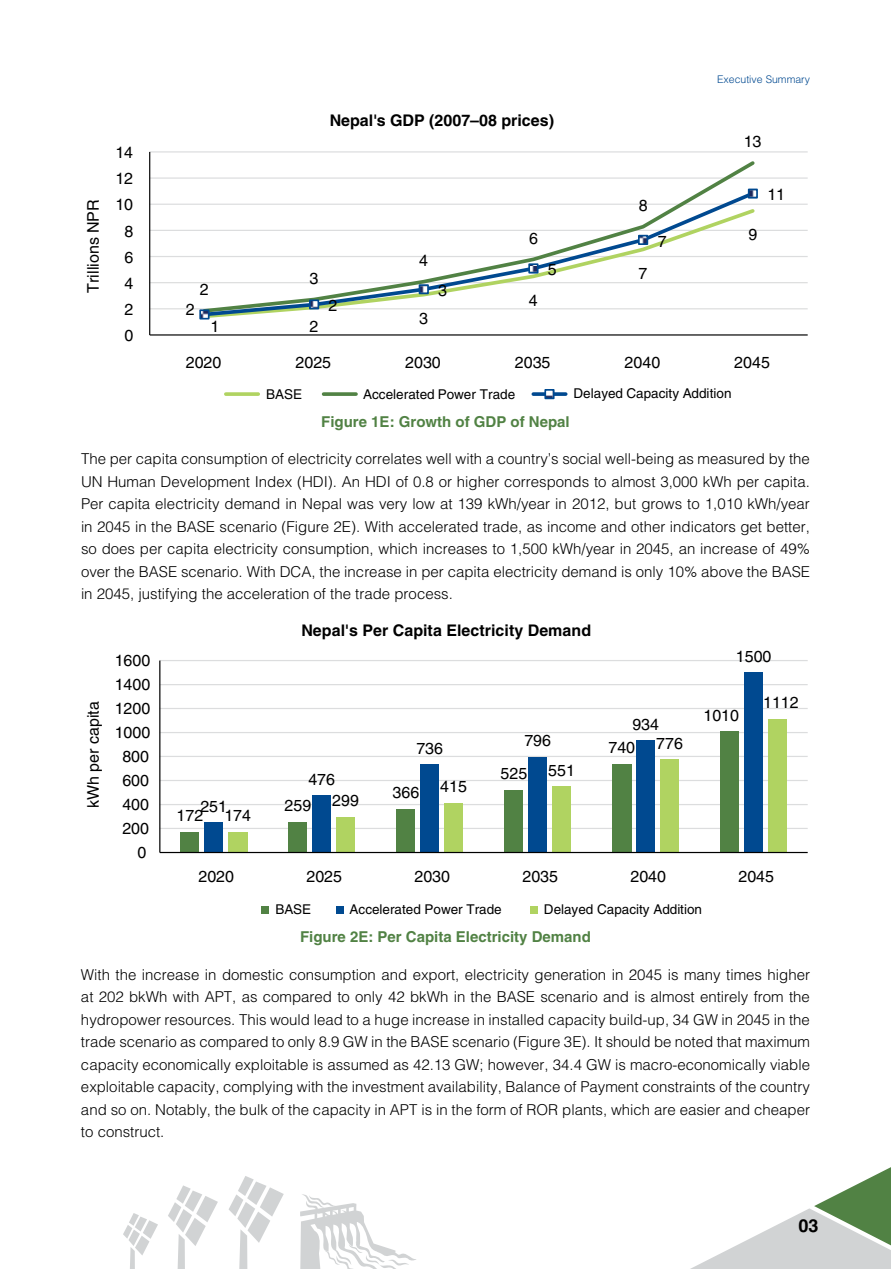
<style>
.page{position:relative;width:891px;height:1269px;background:#fff}
.page>*{position:absolute;margin:0;border:0;box-sizing:border-box;transform-origin:0 0}
.t1{font:700 18px "Helvetica LT Std";color:#000}
.t2{font:16.05px "Helvetica LT Std";color:#000}
.t3{font:700 16.05px "Helvetica LT Std";color:#000}
.t4{font:300 15px/22.5px "Helvetica LT Std";color:#000;text-align:justify}
.t5{font:700 15px "Helvetica LT Std";color:#518244}
.t6{font:13.5px "Helvetica LT Std";color:#000}
.t7{font:300 10.5px "Helvetica LT Std";color:#004990}
</style>
<div class="page">
<svg style="left:690px;top:1167px;width:201px;height:102px"></svg>
<svg style="left:229px;top:1176px;width:55px;height:93px"></svg>
<svg style="left:168px;top:1185px;width:50px;height:84px"></svg>
<svg style="left:123px;top:1213px;width:35px;height:56px"></svg>
<svg style="left:300px;top:1194px;width:116px;height:75px"></svg>
<hr style="left:150px;top:308px;width:658px;height:1px;background:#dcddde">
<hr style="left:150px;top:282px;width:658px;height:1px;background:#dcddde">
<hr style="left:150px;top:256px;width:658px;height:1px;background:#dcddde">
<hr style="left:150px;top:230px;width:658px;height:1px;background:#dcddde">
<hr style="left:150px;top:204px;width:658px;height:1px;background:#dcddde">
<hr style="left:150px;top:177px;width:658px;height:2px;background:#dcddde">
<hr style="left:150px;top:151px;width:658px;height:2px;background:#dcddde">
<hr style="left:149px;top:152px;width:1px;height:183px;background:#000">
<hr style="left:150px;top:334px;width:658px;height:2px;background:#000">
<svg style="left:200px;top:161px;width:558px;height:27px"></svg>
<svg style="left:199px;top:188px;width:560px;height:132px"></svg>
<svg style="left:226px;top:392px;width:32px;height:4px"></svg>
<svg style="left:324px;top:392px;width:32px;height:4px"></svg>
<svg style="left:533px;top:392px;width:33px;height:4px"></svg>
<svg style="left:547px;top:392px;width:5px;height:4px"></svg>
<div style="left:544px;top:389px;width:11px;height:10px;border:2px solid #004990"></div>
<hr style="left:160px;top:828px;width:648px;height:1px;background:#dcddde">
<hr style="left:160px;top:804px;width:648px;height:1px;background:#dcddde">
<hr style="left:160px;top:780px;width:648px;height:1px;background:#dcddde">
<hr style="left:160px;top:756px;width:648px;height:1px;background:#dcddde">
<hr style="left:160px;top:732px;width:648px;height:1px;background:#dcddde">
<hr style="left:160px;top:708px;width:648px;height:1px;background:#dcddde">
<hr style="left:160px;top:684px;width:648px;height:1px;background:#dcddde">
<hr style="left:160px;top:660px;width:648px;height:1px;background:#dcddde">
<div style="left:720px;top:731px;width:19px;height:122px;background:#518244"></div>
<div style="left:612px;top:764px;width:19px;height:89px;background:#518244"></div>
<div style="left:505px;top:790px;width:18px;height:63px;background:#518244"></div>
<div style="left:396px;top:809px;width:19px;height:44px;background:#518244"></div>
<div style="left:288px;top:822px;width:19px;height:31px;background:#518244"></div>
<div style="left:180px;top:832px;width:19px;height:21px;background:#518244"></div>
<div style="left:744px;top:673px;width:19px;height:180px;background:#004990"></div>
<div style="left:636px;top:740px;width:19px;height:113px;background:#004990"></div>
<div style="left:528px;top:757px;width:19px;height:96px;background:#004990"></div>
<div style="left:420px;top:764px;width:19px;height:89px;background:#004990"></div>
<div style="left:312px;top:795px;width:19px;height:58px;background:#004990"></div>
<div style="left:204px;top:822px;width:19px;height:31px;background:#004990"></div>
<div style="left:768px;top:719px;width:19px;height:134px;background:#b0d361"></div>
<div style="left:660px;top:760px;width:19px;height:93px;background:#b0d361"></div>
<div style="left:552px;top:786px;width:19px;height:67px;background:#b0d361"></div>
<div style="left:444px;top:803px;width:19px;height:50px;background:#b0d361"></div>
<div style="left:336px;top:817px;width:19px;height:36px;background:#b0d361"></div>
<div style="left:228px;top:832px;width:19px;height:21px;background:#b0d361"></div>
<hr style="left:159px;top:661px;width:1px;height:192px;background:#000">
<hr style="left:160px;top:852px;width:648px;height:1px;background:#000">
<div style="left:262px;top:906px;width:7px;height:7px;background:#518244"></div>
<div style="left:336px;top:906px;width:8px;height:7px;background:#004990"></div>
<div style="left:530px;top:906px;width:7px;height:7px;background:#b0d361"></div>
<p class="t2" style="left:84px;top:293px;width:95px;rotate:-90deg">Trillions NPR</p>
<p class="t2" style="left:115px;top:143px;width:19px">14</p>
<p class="t2" style="left:115px;top:169px;width:19px">12</p>
<p class="t2" style="left:115px;top:196px;width:19px">10</p>
<p class="t2" style="left:125px;top:222px;width:10px">8</p>
<p class="t2" style="left:125px;top:248px;width:10px">6</p>
<p class="t2" style="left:125px;top:274px;width:10px">4</p>
<p class="t2" style="left:125px;top:300px;width:10px">2</p>
<p class="t2" style="left:125px;top:326px;width:10px">0</p>
<p class="t7" style="left:717px;top:72px;width:94px">Executive Summary</p>
<p class="t3" style="left:330px;top:111px;width:226px">Nepal's GDP (2007–08 prices)</p>
<p class="t2" style="left:744px;top:132px;width:19px">13</p>
<p class="t2" style="left:639px;top:196px;width:10px">8</p>
<p class="t2" style="left:767px;top:185px;width:19px">11</p>
<p class="t2" style="left:529px;top:229px;width:10px">6</p>
<p class="t2" style="left:658px;top:232px;width:10px">7</p>
<p class="t2" style="left:748px;top:225px;width:10px">9</p>
<p class="t2" style="left:200px;top:280px;width:10px">2</p>
<p class="t2" style="left:186px;top:300px;width:10px">2</p>
<p class="t2" style="left:310px;top:269px;width:10px">3</p>
<p class="t2" style="left:211px;top:317px;width:10px">1</p>
<p class="t2" style="left:310px;top:317px;width:10px">2</p>
<p class="t2" style="left:329px;top:296px;width:10px">2</p>
<p class="t2" style="left:419px;top:251px;width:10px">4</p>
<p class="t2" style="left:419px;top:309px;width:10px">3</p>
<p class="t2" style="left:438px;top:281px;width:10px">3</p>
<p class="t2" style="left:529px;top:291px;width:10px">4</p>
<p class="t2" style="left:548px;top:260px;width:10px">5</p>
<p class="t2" style="left:639px;top:264px;width:10px">7</p>
<p class="t2" style="left:186px;top:353px;width:37px">2020</p>
<p class="t2" style="left:296px;top:353px;width:37px">2025</p>
<p class="t2" style="left:405px;top:353px;width:37px">2030</p>
<p class="t2" style="left:515px;top:353px;width:37px">2035</p>
<p class="t2" style="left:625px;top:353px;width:37px">2040</p>
<p class="t2" style="left:734px;top:353px;width:37px">2045</p>
<p class="t6" style="left:266px;top:387px;width:37px">BASE</p>
<p class="t6" style="left:363px;top:387px;width:154px">Accelerated Power Trade</p>
<p class="t6" style="left:574px;top:386px;width:160px">Delayed Capacity Addition</p>
<p class="t5" style="left:321px;top:413px;width:250px">Figure 1E: Growth of GDP of Nepal</p>
<p class="t4" style="left:81px;top:448px;width:731px">The per capita consumption of electricity correlates well with a country’s social well-being as measured by the UN Human Development Index (HDI). An HDI of 0.8 or higher corresponds to almost 3,000 kWh per capita.<br>Per capita electricity demand in Nepal was very low at 139 kWh/year in 2012, but grows to 1,010 kWh/year in 2045 in the BASE scenario (Figure 2E). With accelerated trade, as income and other indicators get better, so does per capita electricity consumption, which increases to 1,500 kWh/year in 2045, an increase of 49% over the BASE scenario. With DCA, the increase in per capita electricity demand is only 10% above the BASE in 2045, justifying the acceleration of the trade process.</p>
<p class="t2" style="left:84px;top:808px;width:108px;rotate:-90deg">kWh per capita</p>
<p class="t2" style="left:115px;top:651px;width:37px">1600</p>
<p class="t2" style="left:115px;top:675px;width:37px">1400</p>
<p class="t2" style="left:115px;top:699px;width:37px">1200</p>
<p class="t2" style="left:115px;top:723px;width:37px">1000</p>
<p class="t2" style="left:122px;top:747px;width:28px">800</p>
<p class="t2" style="left:122px;top:771px;width:28px">600</p>
<p class="t2" style="left:122px;top:795px;width:28px">400</p>
<p class="t2" style="left:122px;top:819px;width:28px">200</p>
<p class="t2" style="left:138px;top:843px;width:10px">0</p>
<p class="t2" style="left:200px;top:797px;width:28px">251</p>
<p class="t2" style="left:224px;top:806px;width:28px">174</p>
<p class="t2" style="left:177px;top:806px;width:28px">172</p>
<p class="t3" style="left:301px;top:620px;width:291px">Nepal's Per Capita Electricity Demand</p>
<p class="t2" style="left:308px;top:770px;width:28px">476</p>
<p class="t2" style="left:285px;top:796px;width:28px">259</p>
<p class="t2" style="left:332px;top:791px;width:28px">299</p>
<p class="t2" style="left:416px;top:739px;width:28px">736</p>
<p class="t2" style="left:393px;top:783px;width:28px">366</p>
<p class="t2" style="left:440px;top:777px;width:28px">415</p>
<p class="t2" style="left:524px;top:731px;width:28px">796</p>
<p class="t2" style="left:501px;top:764px;width:28px">525</p>
<p class="t2" style="left:548px;top:761px;width:28px">551</p>
<p class="t2" style="left:632px;top:715px;width:28px">934</p>
<p class="t2" style="left:608px;top:738px;width:28px">740</p>
<p class="t2" style="left:656px;top:734px;width:28px">776</p>
<p class="t2" style="left:736px;top:647px;width:37px">1500</p>
<p class="t2" style="left:704px;top:706px;width:37px">1010</p>
<p class="t2" style="left:763px;top:694px;width:37px">1112</p>
<p class="t2" style="left:199px;top:867px;width:37px">2020</p>
<p class="t2" style="left:306px;top:867px;width:37px">2025</p>
<p class="t2" style="left:414px;top:867px;width:37px">2030</p>
<p class="t2" style="left:522px;top:867px;width:37px">2035</p>
<p class="t2" style="left:630px;top:867px;width:37px">2040</p>
<p class="t2" style="left:738px;top:867px;width:37px">2045</p>
<p class="t6" style="left:275px;top:902px;width:37px">BASE</p>
<p class="t6" style="left:350px;top:902px;width:154px">Accelerated Power Trade</p>
<p class="t6" style="left:544px;top:902px;width:160px">Delayed Capacity Addition</p>
<p class="t5" style="left:300px;top:928px;width:292px">Figure 2E: Per Capita Electricity Demand</p>
<p class="t4" style="left:81px;top:963px;width:731px">With the increase in domestic consumption and export, electricity generation in 2045 is many times higher at 202 bkWh with APT, as compared to only 42 bkWh in the BASE scenario and is almost entirely from the hydropower resources. This would lead to a huge increase in installed capacity build-up, 34 GW in 2045 in the trade scenario as compared to only 8.9 GW in the BASE scenario (Figure 3E). It should be noted that maximum capacity economically exploitable is assumed as 42.13 GW; however, 34.4 GW is macro-economically viable exploitable capacity, complying with the investment availability, Balance of Payment constraints of the country and so on. Notably, the bulk of the capacity in APT is in the form of ROR plants, which are easier and cheaper to construct.</p>
<p class="t1" style="left:798px;top:1215px;width:22px">03</p>
</div>
